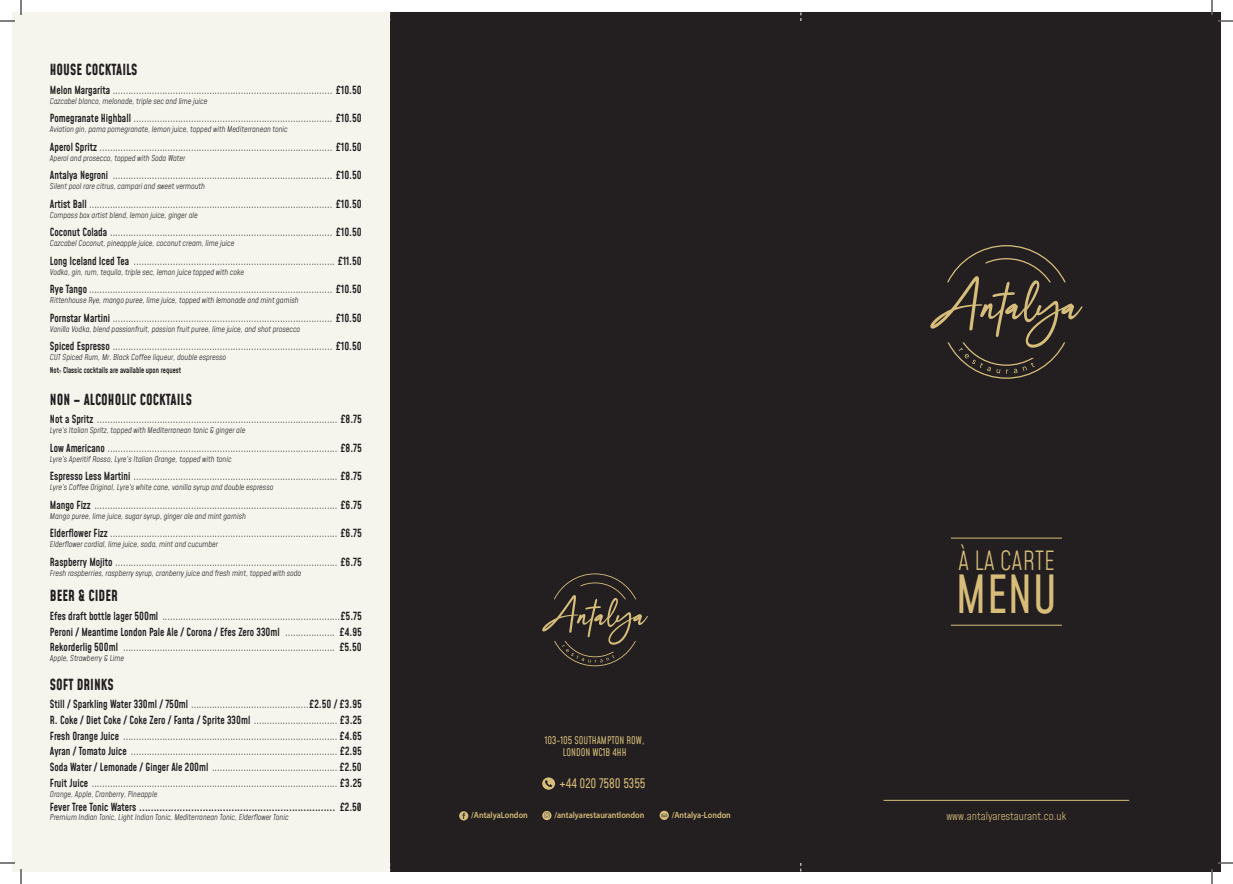
<style>
.page{position:relative;width:1233px;height:884px;background:#fff}
.page>*{position:absolute;margin:0;border:0;box-sizing:border-box;transform-origin:0 0}
.t1{font:51.4px "Mohave";color:#d7bd79;scale:.93 1}
.t2{font:300 25.9px "Mohave";color:#d7bd79;scale:.93 1}
.t3{font:700 15px "Mohave";color:#231f20;scale:.9 1}
.t4{font:12.9px "Mohave";color:#d7bd79;scale:.9 1}
.t5{font:300 11px "Mohave";color:#231f20;scale:.9 1}
.t6{font:500 11px "Mohave";color:#231f20;scale:.9 1}
.t7{font:300 10.9px "Mohave";color:#d7bd79}
.t8{font:10.4px "Mohave";color:#d6bd7b;scale:.9 1}
.t9{font:600 9px "Myriad Pro";color:#d7bd79;scale:.9 1}
.t10{font:italic 300 8px "Mohave";color:#231f20}
.t11{font:500 8px "Mohave";color:#231f20;scale:.9 1}
.s1{font-weight:500}
.s2{font-weight:300}
</style>
<div class="page">
<div style="left:12px;top:12px;width:420px;height:859px;background:#f5f4ed"></div>
<div style="left:390px;top:12px;width:830px;height:859px;background:#231f20"></div>
<hr style="left:951px;top:538px;width:111px;height:1px;background:#d7bd79">
<hr style="left:951px;top:625px;width:111px;height:1px;background:#d7bd79">
<hr style="left:883px;top:800px;width:246px;height:1px;background:#d7bd79">
<svg style="left:930px;top:245px;width:152px;height:134px"></svg>
<svg style="left:542px;top:777px;width:13px;height:13px"></svg>
<svg style="left:542px;top:573px;width:106px;height:93px"></svg>
<svg style="left:459px;top:811px;width:9px;height:9px"></svg>
<svg style="left:462px;top:813px;width:3px;height:6px"></svg>
<svg style="left:659px;top:811px;width:10px;height:9px"></svg>
<svg style="left:661px;top:813px;width:6px;height:4px"></svg>
<svg style="left:542px;top:811px;width:9px;height:9px"></svg>
<svg style="left:544px;top:813px;width:5px;height:5px"></svg>
<svg style="left:1218px;top:20px;width:15px;height:2px"></svg>
<svg style="left:1218px;top:862px;width:15px;height:2px"></svg>
<svg style="left:0;top:0;width:22px;height:22px"></svg>
<svg style="left:0;top:862px;width:22px;height:22px"></svg>
<svg style="left:1211px;top:0;width:1px;height:15px"></svg>
<svg style="left:1211px;top:869px;width:1px;height:15px"></svg>
<p class="t3" style="left:50px;top:60px;width:99px">HOUSE COCKTAILS</p>
<p class="t5" style="left:50px;top:83px;width:348px"><span class="s1">Melon Margarita</span> .................................................................................... <span class="s1">£1O.5O</span></p>
<p class="t10" style="left:50px;top:96px;width:159px">Cazcabel blanco, melonade, triple sec and lime juice</p>
<p class="t5" style="left:50px;top:111px;width:348px"><span class="s1">Pomegranate Highball</span> ............................................................................ <span class="s1">£1O.5O</span></p>
<p class="t10" style="left:50px;top:124px;width:239px">Aviation gin, pama pomegranate, lemon juice, topped with Mediterranean tonic</p>
<p class="t5" style="left:50px;top:140px;width:348px"><span class="s1">Aperol Spritz</span> ......................................................................................... <span class="s1">£1O.5O</span></p>
<p class="t10" style="left:50px;top:153px;width:137px">Aperol and prosecco, topped with Soda Water</p>
<p class="t5" style="left:50px;top:168px;width:348px"><span class="s1">Antalya Negroni</span> .................................................................................... <span class="s1">£1O.5O</span></p>
<p class="t10" style="left:50px;top:181px;width:157px">Silent pool rare citrus, campari and sweet vermouth</p>
<p class="t5" style="left:50px;top:197px;width:348px"><span class="s1">Artist Ball</span> ............................................................................................. <span class="s1">£1O.5O</span></p>
<p class="t10" style="left:50px;top:210px;width:149px">Compass box artist blend, lemon juice, ginger ale</p>
<p class="t5" style="left:50px;top:225px;width:348px"><span class="s1">Coconut Colada</span> ..................................................................................... <span class="s1">£1O.5O</span></p>
<p class="t10" style="left:50px;top:238px;width:186px">Cazcabel Coconut, pineapple juice, coconut cream, lime juice</p>
<p class="t5" style="left:50px;top:254px;width:348px"><span class="s1">Long Iceland Iced Tea</span> ............................................................................. <span class="s1">£11.5O</span></p>
<p class="t10" style="left:50px;top:267px;width:196px">Vodka, gin, rum, tequila, triple sec, lemon juice topped with coke</p>
<p class="t5" style="left:50px;top:282px;width:348px"><span class="s1">Rye Tango</span> ............................................................................................. <span class="s1">£1O.5O</span></p>
<p class="t10" style="left:50px;top:295px;width:250px">Rittenhouse Rye, mango puree, lime juice, topped with lemonade and mint garnish</p>
<p class="t5" style="left:50px;top:311px;width:348px"><span class="s1">Pornstar Martini</span> .................................................................................... <span class="s1">£1O.5O</span></p>
<p class="t10" style="left:50px;top:324px;width:252px">Vanilla Vodka, blend passionfruit, passion fruit puree, lime juice, and shot prosecco</p>
<p class="t5" style="left:50px;top:339px;width:348px"><span class="s1">Spiced Espresso</span> .................................................................................... <span class="s1">£1O.5O</span></p>
<p class="t10" style="left:50px;top:352px;width:178px">CUT Spiced Rum, Mr. Black Coffee liqueur, double espresso</p>
<p class="t11" style="left:50px;top:365px;width:147px">Not: Classic cocktails are available upon request</p>
<p class="t3" style="left:50px;top:390px;width:159px">NON – ALCOHOLIC COCKTAILS</p>
<p class="t5" style="left:50px;top:412px;width:348px"><span class="s1">Not a Spritz</span> ............................................................................................ <span class="s1">£8.75</span></p>
<p class="t10" style="left:50px;top:425px;width:197px">Lyre’s Italian Spritz, topped with Mediterranean tonic &amp; ginger ale</p>
<p class="t5" style="left:50px;top:441px;width:348px"><span class="s1">Low Americano</span> ........................................................................................ <span class="s1">£8.75</span></p>
<p class="t10" style="left:50px;top:454px;width:183px">Lyre’s Aperitif Rosso, Lyre’s Italian Orange, topped with tonic</p>
<p class="t5" style="left:50px;top:469px;width:348px"><span class="s1">Espresso Less Martini</span> .............................................................................. <span class="s1">£8.75</span></p>
<p class="t10" style="left:50px;top:482px;width:225px">Lyre’s Coffee Original, Lyre’s white cane, vanilla syrup and double espresso</p>
<p class="t5" style="left:50px;top:498px;width:348px"><span class="s1">Mango Fizz</span> ............................................................................................. <span class="s1">£6.75</span></p>
<p class="t10" style="left:50px;top:511px;width:197px">Mango puree, lime juice, sugar syrup, ginger ale and mint garnish</p>
<p class="t5" style="left:50px;top:526px;width:348px"><span class="s1">Elderflower Fizz</span> ....................................................................................... <span class="s1">£6.75</span></p>
<p class="t10" style="left:50px;top:539px;width:170px">Elderflower cordial, lime juice, soda, mint and cucumber</p>
<p class="t5" style="left:50px;top:555px;width:348px"><span class="s1">Raspberry Mojito</span> ..................................................................................... <span class="s1">£6.75</span></p>
<p class="t10" style="left:50px;top:568px;width:253px">Fresh raspberries, raspberry syrup, cranberry juice and fresh mint, topped with soda</p>
<p class="t3" style="left:50px;top:586px;width:77px">BEER &amp; CIDER</p>
<p class="t5" style="left:50px;top:609px;width:348px"><span class="s1">Efes draft bottle lager 5OOml</span> ....................................................................<span class="s1">£5.75</span></p>
<p class="t6" style="left:50px;top:625px;width:348px">Peroni / Meantime London Pale Ale / Corona / Efes Zero 33Oml <span class="s2">...................</span> £4.95</p>
<p class="t5" style="left:50px;top:640px;width:348px"><span class="s1">Rekorderlig 5OOml</span> ................................................................................. <span class="s1">£5.5O</span></p>
<p class="t10" style="left:50px;top:653px;width:76px">Apple, Strawberry &amp; Lime</p>
<p class="t3" style="left:50px;top:675px;width:73px">SOFT DRINKS</p>
<p class="t5" style="left:50px;top:697px;width:348px"><span class="s1">Still / Sparkling Water 33Oml / 75Oml</span> .............................................<span class="s1">£2.5O / £3.95</span></p>
<p class="t6" style="left:50px;top:713px;width:348px">R. Coke / Diet Coke / Coke Zero / Fanta / Sprite 33Oml <span class="s2">................................</span> £3.25</p>
<p class="t5" style="left:50px;top:729px;width:348px"><span class="s1">Fresh Orange Juice</span> .................................................................................. <span class="s1">£4.65</span></p>
<p class="t5" style="left:50px;top:744px;width:348px"><span class="s1">Ayran / Tomato Juice</span> ............................................................................... <span class="s1">£2.95</span></p>
<p class="t5" style="left:50px;top:760px;width:348px"><span class="s1">Soda Water / Lemonade / Ginger Ale 2OOml</span> ................................................ <span class="s1">£2.5O</span></p>
<p class="t5" style="left:50px;top:776px;width:348px"><span class="s1">Fruit Juice</span> .............................................................................................. <span class="s1">£3.25</span></p>
<p class="t10" style="left:50px;top:789px;width:109px">Orange, Apple, Cranberry, Pineapple</p>
<p class="t6" style="left:50px;top:800px;width:348px">Fever Tree Tonic Waters .................................................................... £2.50</p>
<p class="t10" style="left:50px;top:812px;width:240px">Premium Indian Tonic, Light Indian Tonic, Mediterranean Tonic, Elderflower Tonic</p>
<p class="t7" style="left:946px;top:810px;width:121px">www.antalyarestaurant.co.uk</p>
<p class="t2" style="left:958px;top:544px;width:105px">À LA CARTE</p>
<p class="t1" style="left:955px;top:562px;width:111px">MENU</p>
<p class="t8" style="left:545px;top:733px;width:112px">1O3-1O5 SOUTHAMPTON ROW,</p>
<p class="t8" style="left:563px;top:745px;width:72px">LONDON WC1B 4HH</p>
<p class="t4" style="left:559px;top:775px;width:97px">+44 O2O 758O 5355</p>
<p class="t9" style="left:471px;top:809px;width:64px">/AntalyaLondon</p>
<p class="t9" style="left:554px;top:809px;width:102px">/antalyarestaurantlondon</p>
<p class="t9" style="left:671px;top:809px;width:67px">/Antalya-London</p>
</div>
